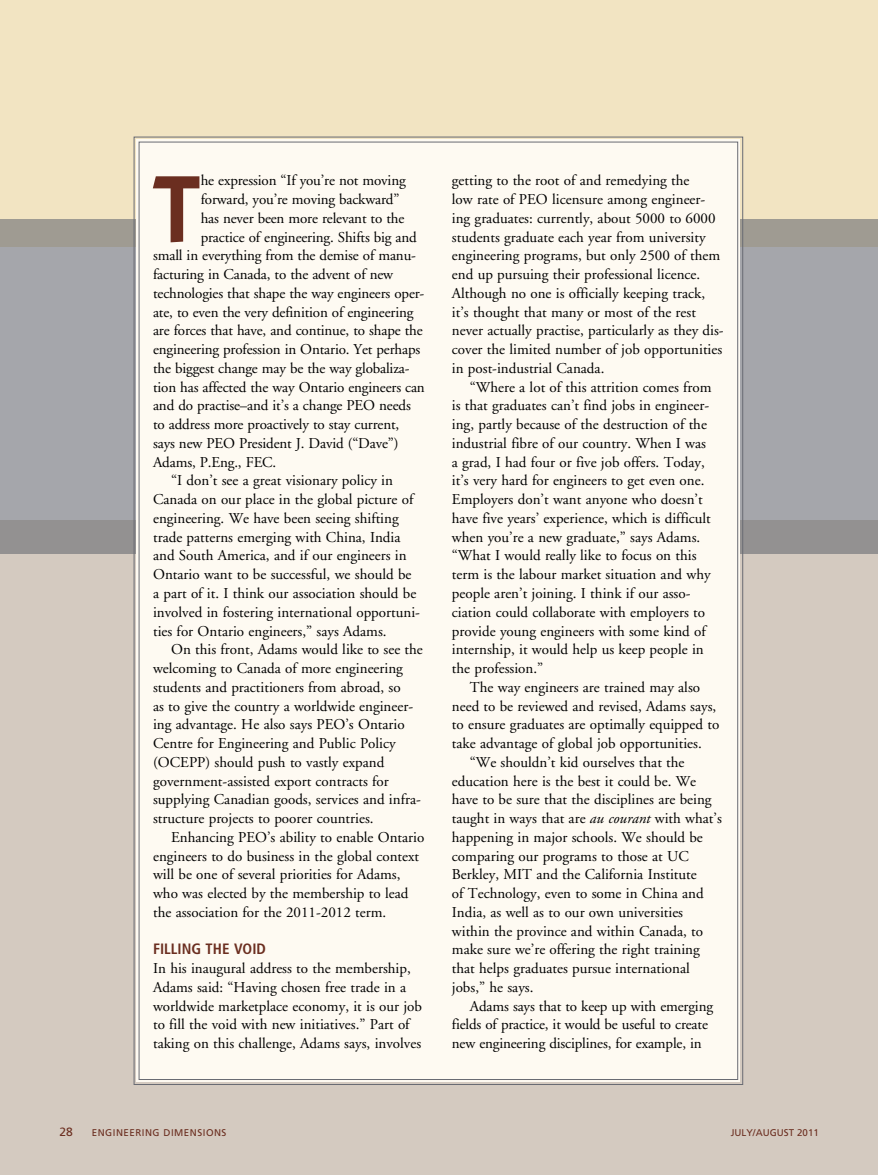
<style>
.page{position:relative;width:878px;height:1175px;background:#fff}
.page>*{position:absolute;margin:0;border:0;box-sizing:border-box;transform-origin:0 0}
.t1{font:600 95.1px "Itc Kabel";color:#6b2e20}
.t2{font:15px/18.8px "Adobe Garamond";color:#000}
.t3{font:700 condensed 15px "Frutiger";color:#6b2e20}
.t4{font:12px "Frutiger";color:#6b2e20}
.t5{font:9.75px "Frutiger";letter-spacing:.05em;color:#6b2e20}
.t6{font:9.75px "Frutiger";color:#6b2e20}
.s1{font-style:italic}
</style>
<div class="page">
<div style="left:0;top:520px;width:878px;height:654px;background:#d4cac0"></div>
<div style="left:0;top:0;width:878px;height:246px;background:#f2e4c2"></div>
<svg style="left:0;top:219px;width:878px;height:335px;fill:#a5a6ab"></svg>
<div style="left:133px;top:136px;width:610px;height:949px;background:#fefaf2"></div>
<h1 class="t1" style="left:153px;top:153px;width:49px">T</h1>
<p class="t2" style="left:201px;top:172px;width:206px">he expression “If you’re not moving</p>
<p class="t2" style="left:201px;top:190px;width:200px">forward, you’re moving backward”</p>
<p class="t2" style="left:201px;top:209px;width:205px">has never been more relevant to the</p>
<p class="t2" style="left:201px;top:228px;width:218px">practice of engineering. Shifts big and</p>
<p class="t2" style="left:153px;top:247px;width:264px">small in everything from the demise of manu-</p>
<p class="t2" style="left:153px;top:265px;width:241px">facturing in Canada, to the advent of new</p>
<p class="t2" style="left:153px;top:284px;width:273px">technologies that shape the way engineers oper-</p>
<p class="t2" style="left:153px;top:303px;width:262px">ate, to even the very definition of engineering</p>
<p class="t2" style="left:153px;top:322px;width:271px">are forces that have, and continue, to shape the</p>
<p class="t2" style="left:153px;top:340px;width:269px">engineering profession in Ontario. Yet perhaps</p>
<p class="t2" style="left:153px;top:359px;width:258px">the biggest change may be the way globaliza-</p>
<p class="t2" style="left:153px;top:378px;width:273px">tion has affected the way Ontario engineers can</p>
<p class="t2" style="left:153px;top:397px;width:259px">and do practise–and it’s a change PEO needs</p>
<p class="t2" style="left:153px;top:415px;width:248px">to address more proactively to stay current,</p>
<p class="t2" style="left:153px;top:434px;width:247px">says new PEO President J. David (“Dave”)</p>
<p class="t2" style="left:153px;top:453px;width:125px">Adams, P.Eng., FEC.</p>
<p class="t2" style="left:171px;top:472px;width:223px">“I don’t see a great visionary policy in</p>
<p class="t2" style="left:153px;top:490px;width:262px">Canada on our place in the global picture of</p>
<p class="t2" style="left:153px;top:509px;width:247px">engineering. We have been seeing shifting</p>
<p class="t2" style="left:153px;top:528px;width:249px">trade patterns emerging with China, India</p>
<p class="t2" style="left:153px;top:547px;width:255px">and South America, and if our engineers in</p>
<p class="t2" style="left:153px;top:565px;width:260px">Ontario want to be successful, we should be</p>
<p class="t2" style="left:153px;top:584px;width:265px">a part of it. I think our association should be</p>
<p class="t2" style="left:153px;top:603px;width:268px">involved in fostering international opportuni-</p>
<p class="t2" style="left:153px;top:622px;width:235px">ties for Ontario engineers,” says Adams.</p>
<p class="t2" style="left:171px;top:640px;width:253px">On this front, Adams would like to see the</p>
<p class="t2" style="left:153px;top:659px;width:251px">welcoming to Canada of more engineering</p>
<p class="t2" style="left:153px;top:678px;width:249px">students and practitioners from abroad, so</p>
<p class="t2" style="left:153px;top:697px;width:261px">as to give the country a worldwide engineer-</p>
<p class="t2" style="left:153px;top:715px;width:253px">ing advantage. He also says PEO’s Ontario</p>
<p class="t2" style="left:153px;top:734px;width:244px">Centre for Engineering and Public Policy</p>
<p class="t2" style="left:153px;top:753px;width:233px">(OCEPP) should push to vastly expand</p>
<p class="t2" style="left:153px;top:772px;width:237px">government-assisted export contracts for</p>
<p class="t2" style="left:153px;top:790px;width:269px">supplying Canadian goods, services and infra-</p>
<p class="t2" style="left:153px;top:809px;width:222px">structure projects to poorer countries.</p>
<p class="t2" style="left:171px;top:828px;width:255px">Enhancing PEO’s ability to enable Ontario</p>
<p class="t2" style="left:153px;top:847px;width:268px">engineers to do business in the global context</p>
<p class="t2" style="left:153px;top:865px;width:249px">will be one of several priorities for Adams,</p>
<p class="t2" style="left:153px;top:884px;width:257px">who was elected by the membership to lead</p>
<p class="t2" style="left:153px;top:903px;width:235px">the association for the 2011-2012 term.</p>
<p class="t3" style="left:153px;top:940px;width:114px">FILLING THE VOID</p>
<p class="t2" style="left:153px;top:959px;width:270px">In his inaugural address to the membership, Adams said: “Having chosen free trade in a worldwide marketplace economy, it is our job to fill the void with new initiatives.” Part of taking on this challenge, Adams says, involves</p>
<p class="t2" style="left:452px;top:172px;width:273px">getting to the root of and remedying the<br>low rate of PEO licensure among engineer&shy;ing graduates: currently, about 5000 to 6000 students graduate each year from university engineering programs, but only 2500 of them end up pursuing their professional licence.<br>Although no one is officially keeping track, it’s thought that many or most of the rest never actually practise, particularly as they dis&shy;cover the limited number of job opportunities in post-industrial Canada.</p>
<p class="t2" style="left:452px;top:378px;width:261px;text-indent:18px">“Where a lot of this attrition comes from is that graduates can’t find jobs in engineer&shy;ing, partly because of the destruction of the industrial fibre of our country. When I was a grad, I had four or five job offers. Today, it’s very hard for engineers to get even one.<br>Employers don’t want anyone who doesn’t have five years’ experience, which is difficult when you’re a new graduate,” says Adams. “What I would really like to focus on this term is the labour market situation and why people aren’t joining. I think if our asso&shy;ciation could collaborate with employers to provide young engineers with some kind of internship, it would help us keep people in the profession.”</p>
<p class="t2" style="left:470px;top:678px;width:232px">The way engineers are trained may also</p>
<p class="t2" style="left:452px;top:697px;width:266px">need to be reviewed and revised, Adams says,</p>
<p class="t2" style="left:452px;top:715px;width:269px">to ensure graduates are optimally equipped to</p>
<p class="t2" style="left:452px;top:734px;width:251px">take advantage of global job opportunities.</p>
<p class="t2" style="left:470px;top:753px;width:216px">“We shouldn’t kid ourselves that the</p>
<p class="t2" style="left:452px;top:772px;width:246px">education here is the best it could be. We</p>
<p class="t2" style="left:452px;top:790px;width:261px">have to be sure that the disciplines are being</p>
<p class="t2" style="left:452px;top:809px;width:271px">taught in ways that are <span class="s1">au courant</span> with what’s</p>
<p class="t2" style="left:452px;top:828px;width:252px">happening in major schools. We should be</p>
<p class="t2" style="left:452px;top:847px;width:238px">comparing our programs to those at UC</p>
<p class="t2" style="left:452px;top:865px;width:246px">Berkley, MIT and the California Institute</p>
<p class="t2" style="left:452px;top:884px;width:253px">of Technology, even to some in China and</p>
<p class="t2" style="left:452px;top:903px;width:233px">India, as well as to our own universities</p>
<p class="t2" style="left:452px;top:922px;width:253px">within the province and within Canada, to</p>
<p class="t2" style="left:452px;top:940px;width:249px">make sure we’re offering the right training</p>
<p class="t2" style="left:452px;top:959px;width:239px">that helps graduates pursue international</p>
<p class="t2" style="left:452px;top:978px;width:83px">jobs,” he says.</p>
<p class="t2" style="left:470px;top:997px;width:245px">Adams says that to keep up with emerging</p>
<p class="t2" style="left:452px;top:1015px;width:257px">fields of practice, it would be useful to create</p>
<p class="t2" style="left:452px;top:1034px;width:251px">new engineering disciplines, for example, in</p>
<p class="t4" style="left:59px;top:1124px;width:15px">28</p>
<p class="t5" style="left:92px;top:1126px;width:136px">ENGINEERING DIMENSIONS</p>
<p class="t6" style="left:730px;top:1126px;width:90px">JULY/AUGUST 2011</p>
</div>
